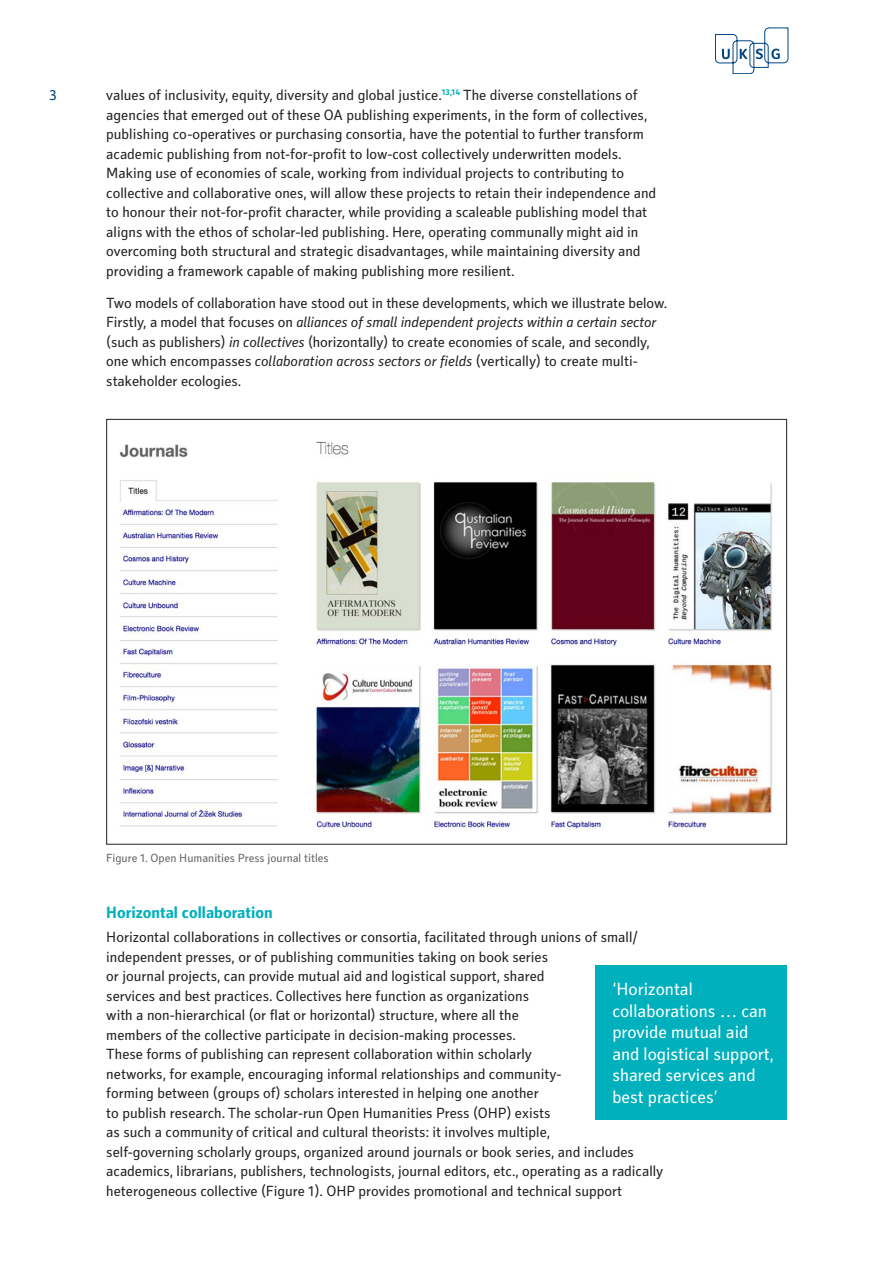
<style>
.page{position:relative;width:893px;height:1263px;background:#fff}
.page>*{position:absolute;margin:0;border:0;box-sizing:border-box;transform-origin:0 0}
.t1{font:18px/21.6px "Secca Std";color:#fff}
.B-Style_Heading{font:700 16.5px "Secca Std";color:#00b0bc}
.Body{font:15px/19.5px "Secca Std";color:#231f20}
.t2{font:15px "Secca Std";color:#014081}
.t3{font:12px "Secca Std";color:#636366}
.s1{font-style:italic}
</style>
<div class="page">
<svg style="left:715px;top:28px;width:73px;height:46px"></svg>
<img style="left:120px;top:441px;width:652px;height:389px">
<div style="left:595px;top:965px;width:192px;height:155px;background:#00b0bc"></div>
<p class="t2" style="left:49px;top:87px;width:9px">3</p>
<p class="Body" style="left:106px;top:86px;width:551px">values of inclusivity, equity, diversity and global justice.<sup>13,14</sup> The diverse constellations of agencies that emerged out of these OA publishing experiments, in the form of collectives, publishing co-operatives or purchasing consortia, have the potential to further transform academic publishing from not-for-profit to low-cost collectively underwritten models.<br>Making use of economies of scale, working from individual projects to contributing to collective and collaborative ones, will allow these projects to retain their independence and to honour their not-for-profit character, while providing a scaleable publishing model that aligns with the ethos of scholar-led publishing. Here, operating communally might aid in overcoming both structural and strategic disadvantages, while maintaining diversity and providing a framework capable of making publishing more resilient.</p>
<p class="Body" style="left:106px;top:294px;width:562px">Two models of collaboration have stood out in these developments, which we illustrate below.<br>Firstly, a model that focuses on <span class="s1">alliances of small independent projects within a certain sector </span>(such as publishers) <span class="s1">in collectives</span> (horizontally) to create economies of scale, and secondly, one which encompasses <span class="s1">collaboration across sectors or fields</span> (vertically) to create multi&shy;stakeholder ecologies.</p>
<p class="t3" style="left:106px;top:851px;width:224px">Figure 1. Open Humanities Press journal titles</p>
<p class="B-Style_Heading" style="left:106px;top:903px;width:168px">Horizontal collaboration</p>
<p class="Body" style="left:106px;top:928px;width:559px">Horizontal collaborations in collectives or consortia, facilitated through unions of small/ independent presses, or of publishing communities taking on book series<br>or journal projects, can provide mutual aid and logistical support, shared<br>services and best practices. Collectives here function as organizations<br>with a non-hierarchical (or flat or horizontal) structure, where all the<br>members of the collective participate in decision-making processes.<br>These forms of publishing can represent collaboration within scholarly<br>networks, for example, encouraging informal relationships and community-<br>forming between (groups of) scholars interested in helping one another<br>to publish research. The scholar-run Open Humanities Press (OHP) exists<br>as such a community of critical and cultural theorists: it involves multiple,<br>self-governing scholarly groups, organized around journals or book series, and includes academics, librarians, publishers, technologists, journal editors, etc., operating as a radically heterogeneous collective (Figure 1). OHP provides promotional and technical support</p>
<p class="t1" style="left:612px;top:979px;width:163px">‘Horizontal collaborations … can provide mutual aid and logistical support, shared services and best practices’</p>
</div>
